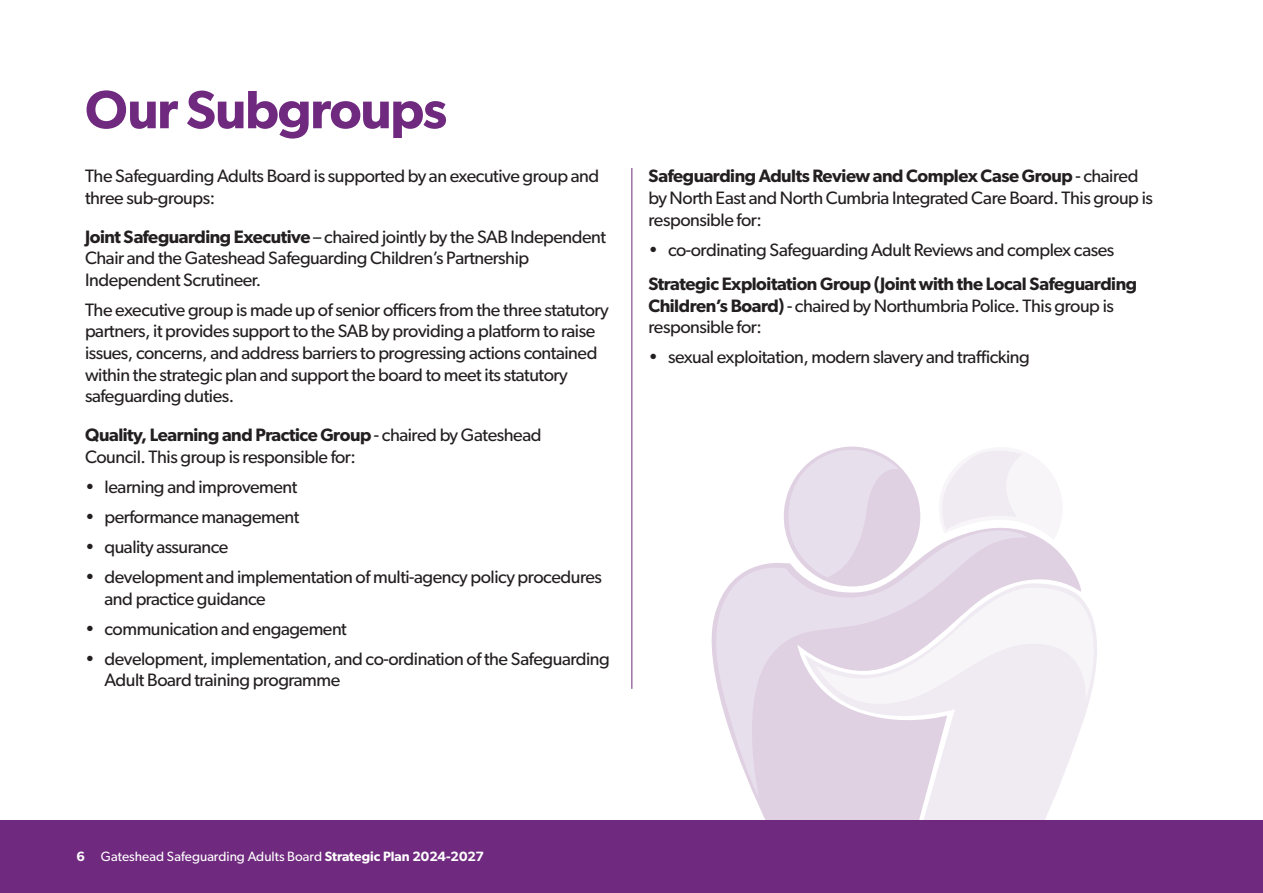
<style>
.page{position:relative;width:1263px;height:893px;background:#fff}
.page>*{position:absolute;margin:0;border:0;box-sizing:border-box;transform-origin:0 0}
.t1{font:600 54px "Gibson";letter-spacing:-.025em;color:#6f297e}
.t2{font:18px/21.6px "Gibson";letter-spacing:-.025em;color:#231f20}
.t3{font:600 18px/21.6px "Gibson";letter-spacing:-.025em;color:#231f20}
.t4{font:13.5px "Gibson";color:#fff}
.s1{font-weight:600}
.s2{font-weight:400}
</style>
<div class="page">
<svg style="left:710px;top:799px;width:94px;height:22px"></svg>
<svg style="left:804px;top:630px;width:295px;height:191px;fill:#f0ebf3"></svg>
<svg style="left:711px;top:563px;width:317px;height:236px;background:#e8deeb"></svg>
<svg style="left:781px;top:446px;width:314px;height:264px"></svg>
<div style="left:0;top:821px;width:1263px;height:72px;background:#6f297e"></div>
<hr style="left:631px;top:168px;width:1px;height:521px;background:#6f297e">
<h1 class="t1" style="left:85px;top:77px;width:364px">Our Subgroups</h1>
<p class="t2" style="left:85px;top:165px;width:516px">The Safeguarding Adults Board is supported by an executive group and three sub-groups:</p>
<p class="t2" style="left:85px;top:225px;width:523px"><span class="s1">Joint Safeguarding Executive</span> – chaired jointly by the SAB Independent<br>Chair and the Gateshead Safeguarding Children’s Partnership<br>Independent Scrutineer.</p>
<p class="t2" style="left:85px;top:299px;width:525px">The executive group is made up of senior officers from the three statutory partners, it provides support to the SAB by providing a platform to raise issues, concerns, and address barriers to progressing actions contained within the strategic plan and support the board to meet its statutory safeguarding duties.</p>
<p class="t2" style="left:85px;top:424px;width:458px"><span class="s1">Quality, Learning and Practice Group</span> - chaired by Gateshead<br>Council. This group is responsible for:</p>
<p class="t2" style="left:85px;top:475px;width:214px">• learning and improvement</p>
<p class="t2" style="left:85px;top:505px;width:216px">• performance management</p>
<p class="t2" style="left:85px;top:535px;width:145px">• quality assurance</p>
<p class="t2" style="left:105px;top:566px;width:499px;text-indent:-19px">• development and implementation of multi-agency policy procedures and practice guidance</p>
<p class="t2" style="left:85px;top:617px;width:263px">• communication and engagement</p>
<p class="t2" style="left:105px;top:647px;width:507px;text-indent:-19px">• development, implementation, and co-ordination of the Safeguarding<br>Adult Board training programme</p>
<p class="t2" style="left:648px;top:165px;width:506px"><span class="s1">Safeguarding Adults Review and Complex Case Group</span> - chaired by North East and North Cumbria Integrated Care Board. This group is responsible for:</p>
<p class="t2" style="left:648px;top:238px;width:467px">• co-ordinating Safeguarding Adult Reviews and complex cases</p>
<p class="t3" style="left:648px;top:273px;width:490px">Strategic Exploitation Group (Joint with the Local Safeguarding<br>Children’s Board) <span class="s2">- chaired by Northumbria Police. This group is responsible for:</span></p>
<p class="t2" style="left:648px;top:346px;width:383px">• sexual exploitation, modern slavery and trafficking</p>
<p class="t4" style="left:77px;top:848px;width:409px"><span class="s1">6</span> Gateshead Safeguarding Adults Board <span class="s1">Strategic Plan 2024-2027</span></p>
</div>
